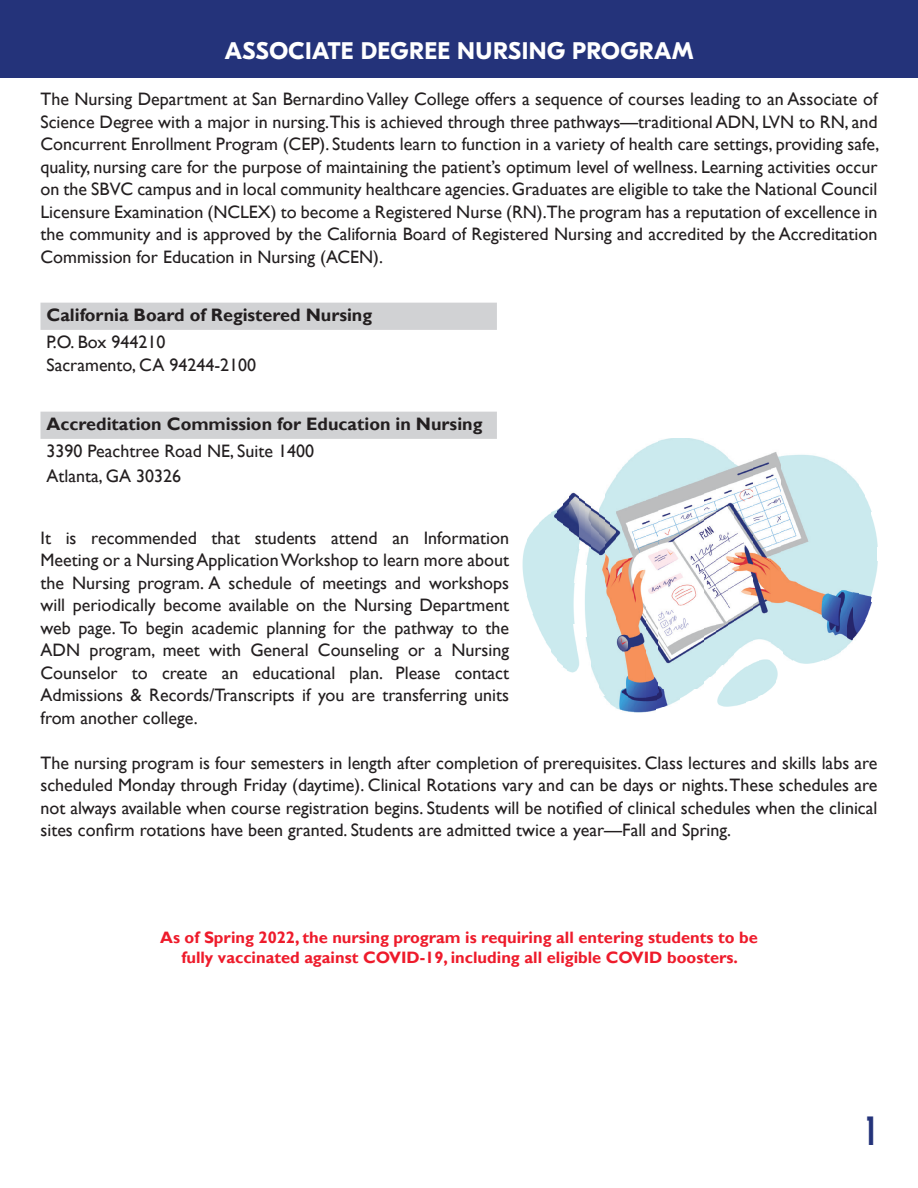
<style>
.page{position:relative;width:918px;height:1188px;background:#fff}
.page>*{position:absolute;margin:0;border:0;box-sizing:border-box;transform-origin:0 0}
.t1{font:42.3px "GT Eesti Pro Display";color:#24337a}
.t2{font:700 24px "GT Eesti Pro Display";letter-spacing:.02em;color:#fff}
.t3{font:18px/22.5px "Gill Sans";color:#231f20;text-align:justify}
.t4{font:700 18px "Gill Sans";color:#231f20}
.t5{font:700 16.5px "Gill Sans";color:#ee1b2b}
</style>
<div class="page">
<div style="left:0;top:0;width:918px;height:77px;background:#24337a"></div>
<img style="left:657px;top:438px;width:48px;height:252px">
<img style="left:645px;top:442px;width:12px;height:270px">
<img style="left:705px;top:442px;width:11px;height:236px">
<img style="left:634px;top:448px;width:12px;height:264px">
<img style="left:716px;top:448px;width:12px;height:218px">
<img style="left:771px;top:452px;width:11px;height:196px">
<img style="left:628px;top:456px;width:6px;height:256px">
<img style="left:728px;top:458px;width:6px;height:202px">
<img style="left:753px;top:454px;width:18px;height:189px">
<img style="left:782px;top:454px;width:47px;height:207px">
<img style="left:622px;top:462px;width:6px;height:250px">
<img style="left:734px;top:461px;width:19px;height:187px">
<img style="left:829px;top:460px;width:12px;height:199px">
<img style="left:616px;top:468px;width:6px;height:242px">
<img style="left:841px;top:467px;width:6px;height:184px">
<img style="left:610px;top:477px;width:6px;height:231px">
<img style="left:847px;top:472px;width:6px;height:174px">
<img style="left:853px;top:478px;width:7px;height:161px">
<img style="left:604px;top:486px;width:6px;height:217px">
<img style="left:859px;top:483px;width:7px;height:148px">
<img style="left:568px;top:492px;width:12px;height:92px">
<img style="left:562px;top:498px;width:6px;height:173px">
<img style="left:580px;top:498px;width:6px;height:47px">
<img style="left:598px;top:499px;width:6px;height:196px">
<img style="left:865px;top:495px;width:7px;height:124px">
<img style="left:556px;top:506px;width:6px;height:159px">
<img style="left:586px;top:503px;width:6px;height:166px">
<img style="left:550px;top:510px;width:6px;height:148px">
<img style="left:592px;top:508px;width:6px;height:175px">
<img style="left:539px;top:514px;width:11px;height:128px">
<img style="left:871px;top:513px;width:6px;height:88px">
<img style="left:532px;top:524px;width:7px;height:104px">
<img style="left:527px;top:530px;width:6px;height:83px">
<img style="left:523px;top:541px;width:4px;height:53px">
<img style="left:585px;top:579px;width:1px;height:46px">
<img style="left:568px;top:583px;width:6px;height:89px">
<img style="left:574px;top:633px;width:5px;height:39px">
<svg style="left:546px;top:642px;width:4px;height:6px"></svg>
<svg style="left:734px;top:648px;width:6px;height:6px"></svg>
<img style="left:759px;top:659px;width:11px;height:36px">
<img style="left:747px;top:661px;width:12px;height:34px">
<img style="left:770px;top:660px;width:6px;height:29px">
<img style="left:794px;top:660px;width:30px;height:4px">
<svg style="left:716px;top:666px;width:5px;height:5px"></svg>
<img style="left:735px;top:666px;width:12px;height:40px">
<img style="left:776px;top:668px;width:2px;height:12px">
<img style="left:729px;top:675px;width:6px;height:32px">
<img style="left:723px;top:681px;width:6px;height:26px">
<img style="left:717px;top:689px;width:6px;height:17px">
<img style="left:657px;top:690px;width:24px;height:17px">
<img style="left:681px;top:690px;width:12px;height:5px">
<svg style="left:746px;top:695px;width:15px;height:11px"></svg>
<svg style="left:40px;top:303px;width:457px;height:136px"></svg>
<p class="t2" style="left:225px;top:37px;width:470px">ASSOCIATE DEGREE NURSING PROGRAM</p>
<p class="t3" style="left:40px;top:88px;width:840px">The Nursing Department at San Bernardino Valley College offers a sequence of courses leading to an Associate of Science Degree with a major in nursing.This is achieved through three pathways—traditional ADN, LVN to RN, and Concurrent Enrollment Program (CEP). Students learn to function in a variety of health care settings, providing safe, quality, nursing care for the purpose of maintaining the patient’s optimum level of wellness. Learning activities occur on the SBVC campus and in local community healthcare agencies. Graduates are eligible to take the National Council Licensure Examination (NCLEX) to become a Registered Nurse (RN).The program has a reputation of excellence in the community and is approved by the California Board of Registered Nursing and accredited by the Accreditation Commission for Education in Nursing (ACEN).</p>
<p class="t4" style="left:46px;top:304px;width:327px">California Board of Registered Nursing</p>
<p class="t3" style="left:46px;top:331px;width:121px">P.O. Box 944210</p>
<p class="t3" style="left:46px;top:354px;width:211px">Sacramento, CA 94244-2100</p>
<p class="t4" style="left:46px;top:413px;width:437px">Accreditation Commission for Education in Nursing</p>
<p class="t3" style="left:46px;top:440px;width:269px">3390 Peachtree Road NE, Suite 1400</p>
<p class="t3" style="left:46px;top:465px;width:136px">Atlanta, GA 30326</p>
<p class="t3" style="left:40px;top:527px;width:470px">It is recommended that students attend an Information Meeting or a Nursing Application Workshop to learn more about the Nursing program. A schedule of meetings and workshops will periodically become available on the Nursing Department web page. To begin academic planning for the pathway to the ADN program, meet with General Counseling or a Nursing Counselor to create an educational plan. Please contact Admissions &amp; Records/Transcripts if you are transferring units from another college.</p>
<p class="t3" style="left:40px;top:752px;width:839px">The nursing program is four semesters in length after completion of prerequisites. Class lectures and skills labs are scheduled Monday through Friday (daytime). Clinical Rotations vary and can be days or nights. These schedules are not always available when course registration begins. Students will be notified of clinical schedules when the clinical sites confirm rotations have been granted. Students are admitted twice a year—Fall and Spring.</p>
<p class="t5" style="left:160px;top:928px;width:599px">As of Spring 2022, the nursing program is requiring all entering students to be</p>
<p class="t5" style="left:182px;top:948px;width:558px">fully vaccinated against COVID-19, including all eligible COVID boosters.</p>
<p class="t1" style="left:864px;top:1107px;width:15px">1</p>
</div>
